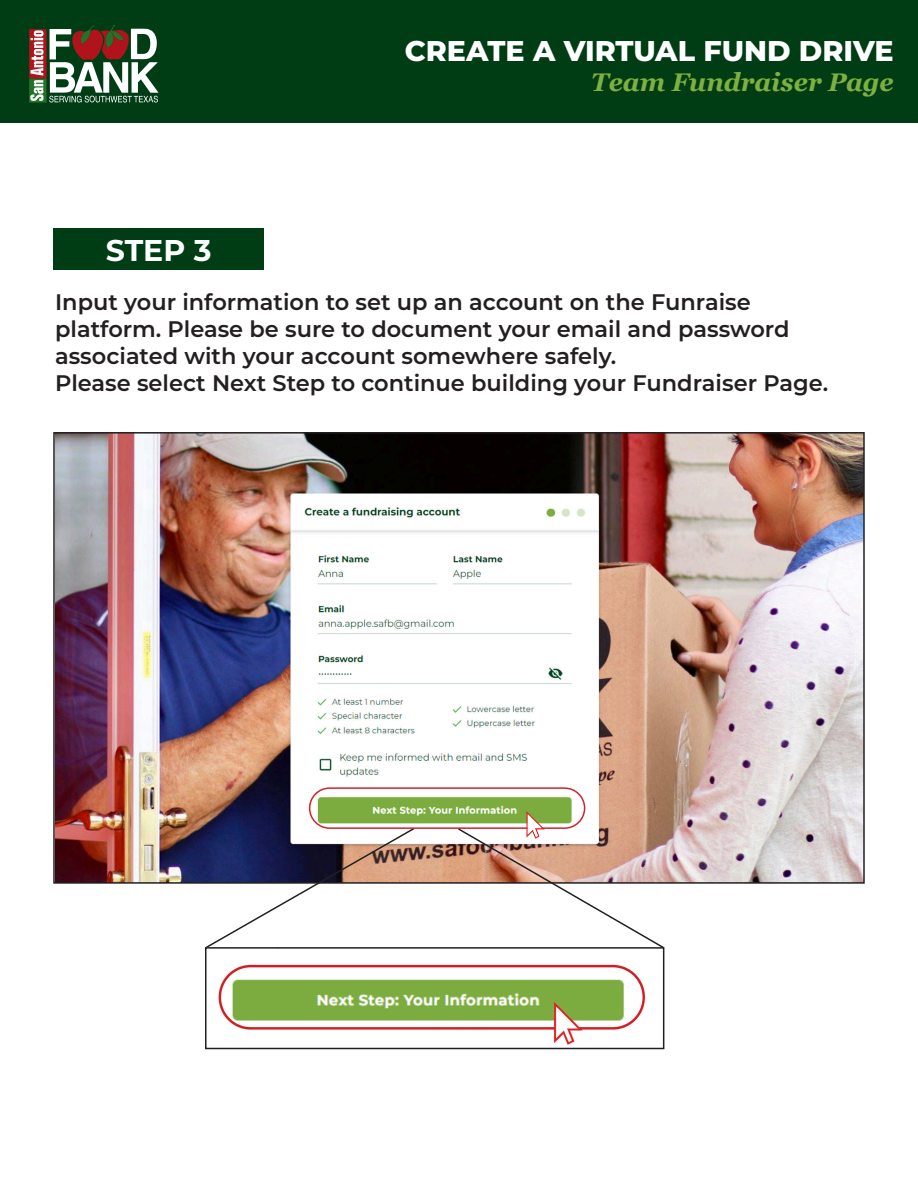
<style>
.page{position:relative;width:918px;height:1188px;background:#fff}
.page>*{position:absolute;margin:0;border:0;box-sizing:border-box;transform-origin:0 0}
.t1{font:700 30px "Montserrat";color:#fff}
.t2{font:800 28.5px "Montserrat";color:#fff}
.t3{font:italic 700 25.5px "Georgia";color:#7eaf41}
.t4{font:600 22.5px/27px "Montserrat";color:#231f20}
</style>
<div class="page">
<div style="left:53px;top:229px;width:211px;height:41px;background:#003d15"></div>
<div style="left:0;top:0;width:918px;height:122px;background:#003d15"></div>
<svg style="left:29px;top:25px;width:130px;height:78px"></svg>
<img style="left:56px;top:435px;width:806px;height:446px">
<svg style="left:204px;top:826px;width:212px;height:121px"></svg>
<img style="left:218px;top:964px;width:428px;height:81px">
<div style="left:205px;top:947px;width:459px;height:102px;border:2px solid #231f20"></div>
<div style="left:309px;top:787px;width:276px;height:42px;border:2px solid #d1232a;border-radius:20px"></div>
<svg style="left:456px;top:811px;width:210px;height:139px"></svg>
<p class="t2" style="left:405px;top:30px;width:490px">CREATE A VIRTUAL FUND DRIVE</p>
<p class="t3" style="left:591px;top:63px;width:304px">Team Fundraiser Page</p>
<p class="t1" style="left:106px;top:228px;width:107px">STEP 3</p>
<p class="t4" style="left:55px;top:287px;width:736px">Input your information to set up an account on the Funraise platform. Please be sure to document your email and password associated with your account somewhere safely.</p>
<p class="t4" style="left:55px;top:368px;width:775px">Please select Next Step to continue building your Fundraiser Page.</p>
</div>
